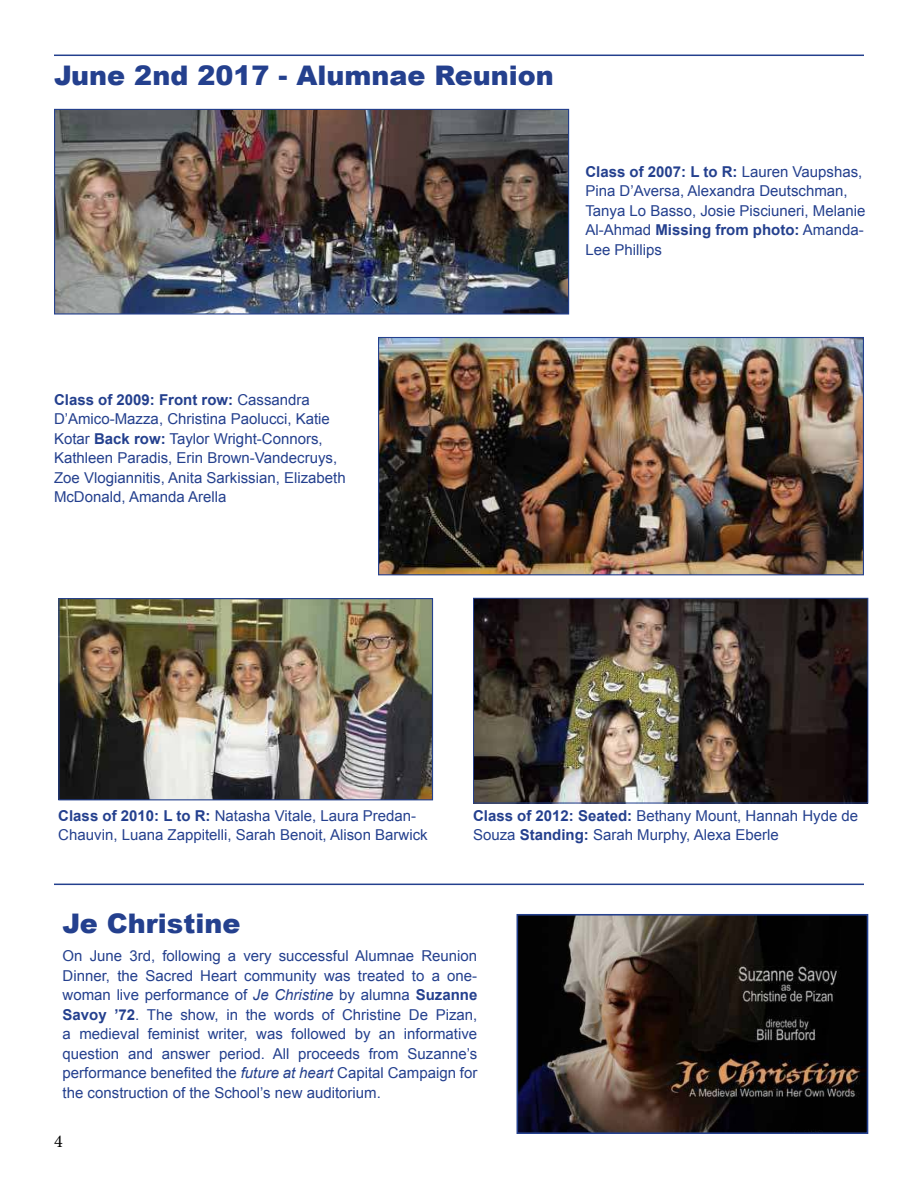
<style>
.page{position:relative;width:918px;height:1188px;background:#fff}
.page>*{position:absolute;margin:0;border:0;box-sizing:border-box;transform-origin:0 0}
.t1{font:900 27px "Arial";color:#24408e}
.t2{font:18px "Minion Pro";color:#000}
.t3{font:15px/19.5px "Arial";color:#24408e}
.s1{font-weight:700}
.s2{font-style:italic}
</style>
<div class="page">
<img style="left:60px;top:600px;width:371px;height:198px">
<div style="left:58px;top:598px;width:375px;height:202px;border:1px solid #24408e"></div>
<img style="left:475px;top:600px;width:391px;height:201px">
<div style="left:473px;top:598px;width:395px;height:205px;border:1px solid #24408e"></div>
<img style="left:380px;top:339px;width:482px;height:234px">
<div style="left:378px;top:337px;width:486px;height:238px;border:1px solid #24408e"></div>
<img style="left:56px;top:111px;width:511px;height:202px">
<div style="left:54px;top:109px;width:515px;height:206px;border:1px solid #24408e"></div>
<hr style="left:54px;top:55px;width:810px;height:1px;background:#24408e">
<hr style="left:54px;top:884px;width:810px;height:1px;background:#24408e">
<img style="left:520px;top:917px;width:345px;height:214px">
<div style="left:517px;top:914px;width:351px;height:220px;border:2px solid #24408e"></div>
<h1 class="t1" style="left:54px;top:65px;width:501px">June 2nd 2017 - Alumnae Reunion</h1>
<p class="t3" style="left:585px;top:163px;width:282px"><span class="s1">Class of 2007: L to R:</span> Lauren Vaupshas, Pina D’Aversa, Alexandra Deutschman, Tanya Lo Basso, Josie Pisciuneri, Melanie Al-Ahmad <span class="s1">Missing from photo:</span> Amanda-Lee Phillips</p>
<p class="t3" style="left:54px;top:391px;width:293px"><span class="s1">Class of 2009: Front row:</span> Cassandra D’Amico-Mazza, Christina Paolucci, Katie Kotar <span class="s1">Back row:</span> Taylor Wright-Connors, Kathleen Paradis, Erin Brown-Vandecruys, Zoe Vlogiannitis, Anita Sarkissian, Elizabeth McDonald, Amanda Arella</p>
<p class="t3" style="left:58px;top:807px;width:371px"><span class="s1">Class of 2010: L to R:</span> Natasha Vitale, Laura Predan-<br>Chauvin, Luana Zappitelli, Sarah Benoit, Alison Barwick</p>
<p class="t3" style="left:473px;top:807px;width:387px"><span class="s1">Class of 2012: Seated:</span> Bethany Mount, Hannah Hyde de<br>Souza <span class="s1">Standing:</span> Sarah Murphy, Alexa Eberle</p>
<h1 class="t1" style="left:63px;top:914px;width:179px">Je Christine</h1>
<p class="t3" style="left:63px;top:948px;width:416px;text-align:justify">On June 3rd, following a very successful Alumnae Reunion Dinner, the Sacred Heart community was treated to a one&shy;woman live performance of <span class="s2">Je Christine</span> by alumna <span class="s1">Suzanne Savoy ’72</span>. The show, in the words of Christine De Pizan, a medieval feminist writer, was followed by an informative question and answer period. All proceeds from Suzanne’s performance benefited the <span class="s2">future at heart</span> Capital Campaign for the construction of the School’s new auditorium.</p>
<p class="t2" style="left:54px;top:1130px;width:10px">4</p>
</div>
